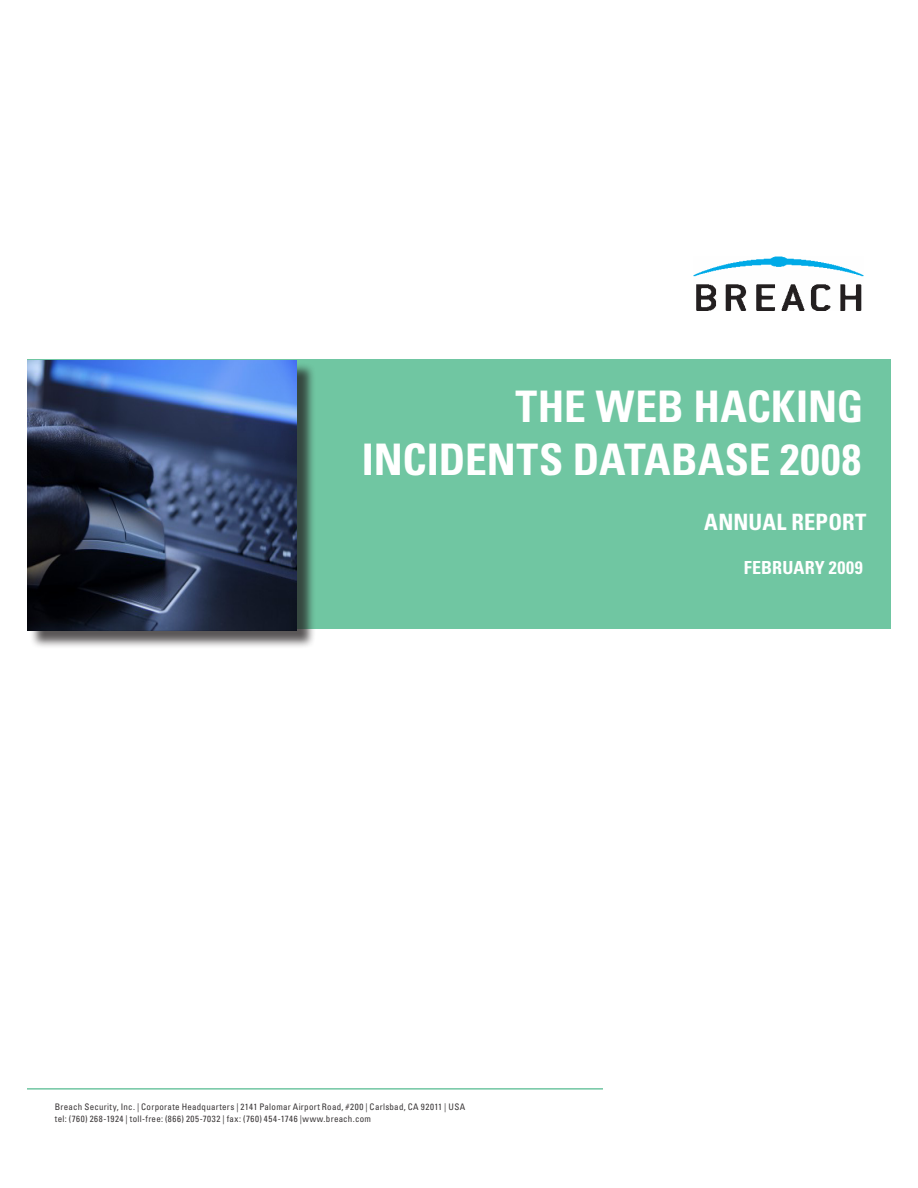
<style>
.page{position:relative;width:918px;height:1188px;background:#fff}
.page>*{position:absolute;margin:0;border:0;box-sizing:border-box;transform-origin:0 0}
.document_title{font:700 condensed 43.5px/52.2px "Univers LT Std";color:#fff;text-align:right}
.document_author{font:700 condensed 22.5px "Univers LT Std";letter-spacing:.005em;color:#fff}
.document_author-2{font:700 condensed 18px "Univers LT Std";letter-spacing:.015em;color:#fff}
.t1{font:condensed 9px/12px "Univers LT Std";letter-spacing:.035em;color:#231f20}
</style>
<div class="page">
<div style="left:27px;top:359px;width:864px;height:270px;background:#70c6a2"></div>
<img style="left:693px;top:256px;width:171px;height:54px">
<hr style="left:27px;top:1088px;width:576px;height:2px;background:#70c6a2">
<div style="left:29px;top:363px;width:286px;height:286px;background:#231f20;opacity:.75"></div>
<img style="left:27px;top:360px;width:270px;height:270px">
<p class="document_title" style="left:362px;top:381px;width:503px">THE WEB HACKING<br>INCIDENTS DATABASE 2008</p>
<p class="document_author" style="left:704px;top:509px;width:164px">ANNUAL REPORT</p>
<p class="document_author-2" style="left:744px;top:556px;width:120px">FEBRUARY 2009</p>
<p class="t1" style="left:55px;top:1101px;width:412px">Breach Security, Inc. | Corporate Headquarters | 2141 Palomar Airport Road, #200 | Carlsbad, CA 92011 | USA tel: (760) 268-1924 | toll-free: (866) 205-7032 | fax: (760) 454-1746 |www.breach.com</p>
</div>
